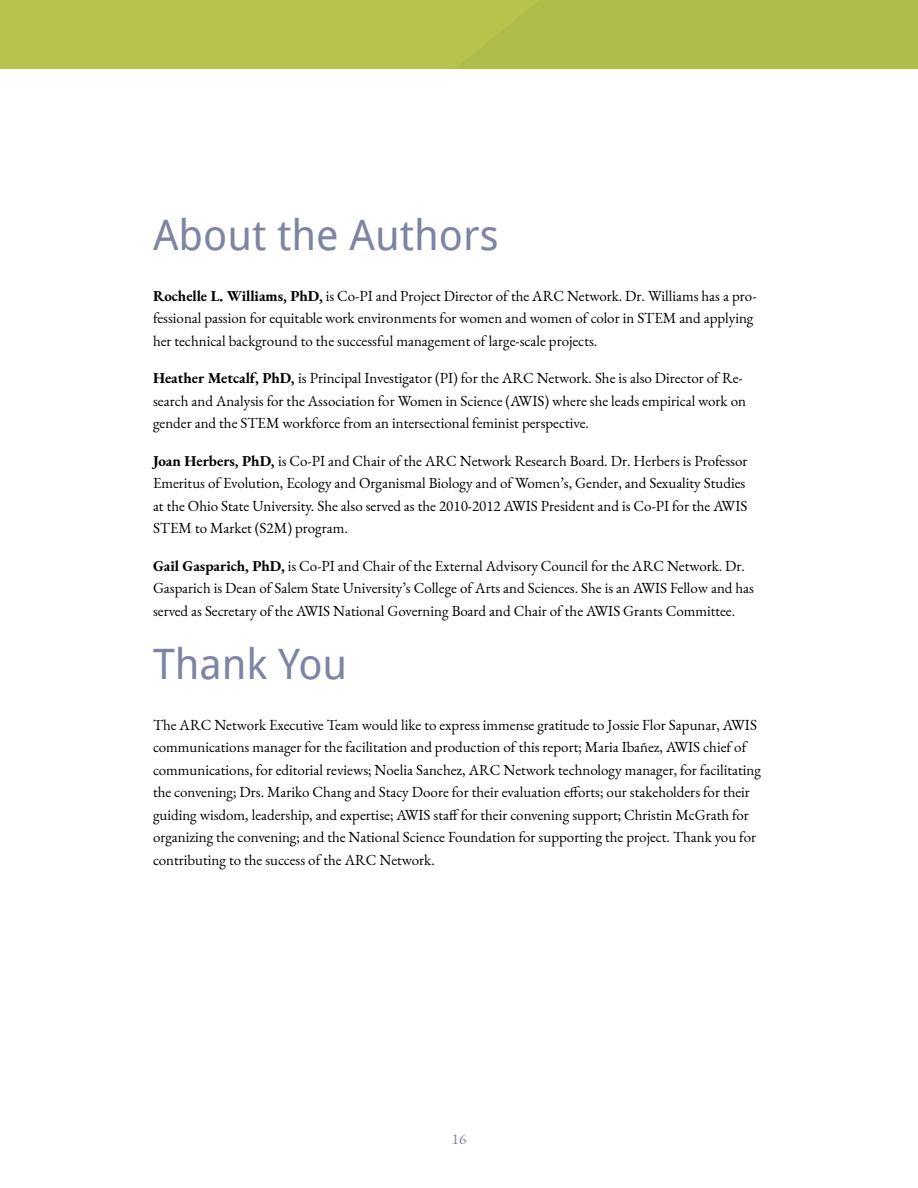
<style>
.page{position:relative;width:918px;height:1188px;background:#fff}
.page>*{position:absolute;margin:0;border:0;box-sizing:border-box;transform-origin:0 0}
.t1{font:42px "Droid Sans";color:#7d85a3}
.t2{font:15px/22.5px "EB Garamond";color:#000}
.t3{font:15px "EB Garamond";color:#7d85a3}
.s1{font-weight:700}
</style>
<div class="page">
<div style="left:0;top:0;width:918px;height:68px;background:#b7c34b"></div>
<h1 class="t1" style="left:153px;top:206px;width:347px">About the Authors</h1>
<p class="t2" style="left:153px;top:285px;width:605px"><span class="s1">Rochelle L. Williams, PhD,</span> is Co-PI and Project Director of the ARC Network. Dr. Williams has a pro&shy;fessional passion for equitable work environments for women and women of color in STEM and applying her technical background to the successful management of large-scale projects.</p>
<p class="t2" style="left:153px;top:367px;width:595px"><span class="s1">Heather Metcalf, PhD,</span> is Principal Investigator (PI) for the ARC Network. She is also Director of Re&shy;search and Analysis for the Association for Women in Science (AWIS) where she leads empirical work on gender and the STEM workforce from an intersectional feminist perspective.</p>
<p class="t2" style="left:153px;top:450px;width:596px"><span class="s1">Joan Herbers, PhD,</span> is Co-PI and Chair of the ARC Network Research Board. Dr. Herbers is Professor Emeritus of Evolution, Ecology and Organismal Biology and of Women’s, Gender, and Sexuality Studies at the Ohio State University. She also served as the 2010-2012 AWIS President and is Co-PI for the AWIS STEM to Market (S2M) program.</p>
<p class="t2" style="left:153px;top:555px;width:603px"><span class="s1">Gail Gasparich, PhD,</span> is Co-PI and Chair of the External Advisory Council for the ARC Network. Dr.<br>Gasparich is Dean of Salem State University’s College of Arts and Sciences. She is an AWIS Fellow and has served as Secretary of the AWIS National Governing Board and Chair of the AWIS Grants Committee.</p>
<h1 class="t1" style="left:153px;top:635px;width:196px">Thank You</h1>
<p class="t2" style="left:153px;top:714px;width:609px">The ARC Network Executive Team would like to express immense gratitude to Jossie Flor Sapunar, AWIS communications manager for the facilitation and production of this report; Maria Ibañez, AWIS chief of communications, for editorial reviews; Noelia Sanchez, ARC Network technology manager, for facilitating the convening; Drs. Mariko Chang and Stacy Doore for their evaluation efforts; our stakeholders for their guiding wisdom, leadership, and expertise; AWIS staff for their convening support; Christin McGrath for organizing the convening; and the National Science Foundation for supporting the project. Thank you for contributing to the success of the ARC Network.</p>
<p class="t3" style="left:452px;top:1129px;width:16px">16</p>
</div>
